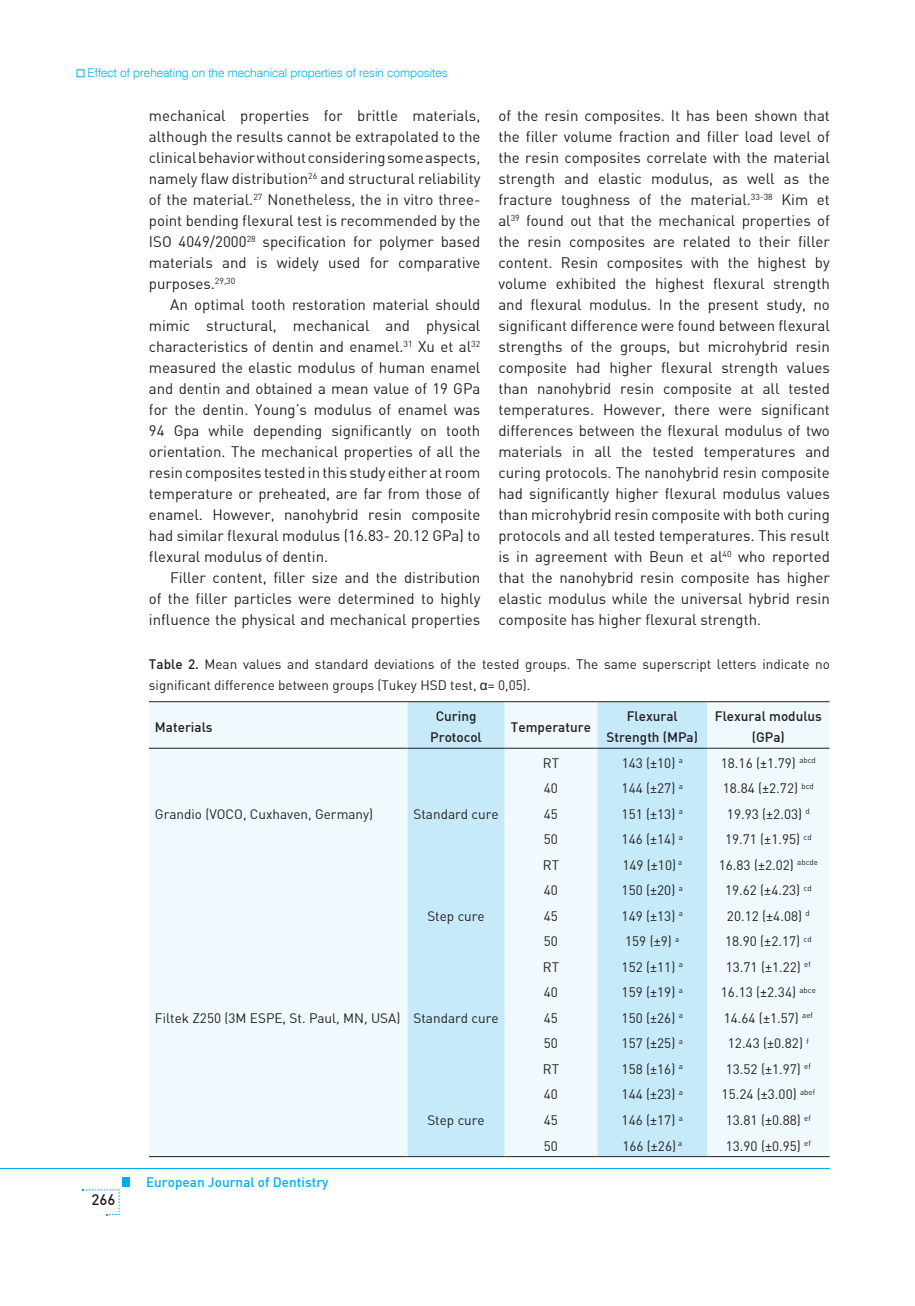
<style>
.page{position:relative;width:915px;height:1306px;background:#fff}
.page>*{position:absolute;margin:0;border:0;box-sizing:border-box;transform-origin:0 0}
.t1{font:15px/21px "Din B Regular";color:#231f20;text-align:justify}
.t2{font:15px "Din B Medium";color:#231f20}
.t3{font:13.5px/21px "Din B Regular";color:#231f20}
.t4{font:13.5px/21px "Din B Medium";color:#231f20;text-align:center}
.t5{font:13.5px "Din B Medium";color:#00aeef}
.t6{font:300 12px "Swiss 721 BT";color:#00aeef}
.s1{font-family:"Din B Medium"}
.s2{font-family:"Arial"}
</style>
<div class="page">
<hr style="left:0;top:1168px;width:829px;height:1px;background:#00aeef">
<div style="left:122px;top:1177px;width:8px;height:9px;background:#00aeef"></div>
<svg style="left:83px;top:1189px;width:37px;height:26px"></svg>
<div style="left:149px;top:702px;width:680px;height:454px;background:#f0f9fd"></div>
<svg style="left:407px;top:702px;width:300px;height:454px;fill:#c6eafa"></svg>
<hr style="left:149px;top:701px;width:258px;height:1px;background:#231f20">
<hr style="left:407px;top:701px;width:97px;height:1px;background:#231f20">
<hr style="left:504px;top:701px;width:93px;height:1px;background:#231f20">
<hr style="left:597px;top:701px;width:110px;height:1px;background:#231f20">
<hr style="left:707px;top:701px;width:122px;height:1px;background:#231f20">
<hr style="left:149px;top:747px;width:258px;height:1px;background:#231f20">
<hr style="left:407px;top:747px;width:97px;height:1px;background:#231f20">
<hr style="left:504px;top:747px;width:93px;height:1px;background:#231f20">
<hr style="left:597px;top:747px;width:110px;height:1px;background:#231f20">
<hr style="left:707px;top:747px;width:122px;height:1px;background:#231f20">
<hr style="left:149px;top:1156px;width:258px;height:1px;background:#231f20">
<hr style="left:407px;top:1156px;width:97px;height:1px;background:#231f20">
<hr style="left:504px;top:1156px;width:93px;height:1px;background:#231f20">
<hr style="left:597px;top:1156px;width:110px;height:1px;background:#231f20">
<hr style="left:707px;top:1156px;width:122px;height:1px;background:#231f20">
<p class="t6" style="left:87px;top:66px;width:361px">Effect of preheating on the mechanical properties of resin composites</p>
<p class="t1" style="left:149px;top:105px;width:333px">mechanical properties for brittle materials, although the results cannot be extrapolated to the clinical behavior without considering some aspects, namely flaw distribution<sup>26</sup> and structural reliability of the material.<sup>27</sup> Nonetheless, the in vitro three&shy;point bending flexural test is recommended by the ISO 4049/2000<sup>28</sup> specification for polymer based materials and is widely used for comparative purposes.<sup>29,30</sup></p>
<p class="t1" style="left:149px;top:294px;width:333px;text-indent:21px">An optimal tooth restoration material should mimic structural, mechanical and physical characteristics of dentin and enamel.<sup>31</sup> Xu et al<sup>32 </sup>measured the elastic modulus of human enamel and dentin and obtained a mean value of 19 GPa for the dentin. Young’s modulus of enamel was 94 Gpa while depending significantly on tooth orientation. The mechanical properties of all the resin composites tested in this study either at room temperature or preheated, are far from those of enamel. However, nanohybrid resin composite had similar flexural modulus (16.83- 20.12 GPa) to flexural modulus of dentin.</p>
<p class="t1" style="left:149px;top:567px;width:333px;text-indent:21px">Filler content, filler size and the distribution of the filler particles were determined to highly influence the physical and mechanical properties</p>
<p class="t1" style="left:498px;top:105px;width:333px">of the resin composites. It has been shown that the filler volume fraction and filler load level of the resin composites correlate with the material strength and elastic modulus, as well as the fracture toughness of the material.<sup>33-38</sup> Kim et al<sup>39</sup> found out that the mechanical properties of the resin composites are related to their filler content. Resin composites with the highest by volume exhibited the highest flexural strength and flexural modulus. In the present study, no significant difference were found between flexural strengths of the groups, but microhybrid resin composite had higher flexural strength values than nanohybrid resin composite at all tested temperatures. However, there were significant differences between the flexural modulus of two materials in all the tested temperatures and curing protocols. The nanohybrid resin composite had significantly higher flexural modulus values than microhybrid resin composite with both curing protocols and all tested temperatures. This result is in agreement with Beun et al<sup>40</sup> who reported that the nanohybrid resin composite has higher elastic modulus while the universal hybrid resin composite has higher flexural strength.</p>
<p class="t3" style="left:149px;top:653px;width:682px"><span class="s1">Table 2.</span> Mean values and standard deviations of the tested groups. The same superscript letters indicate no significant difference between groups (Tukey HSD test, <span class="s2">α</span>= 0,05).</p>
<p class="t4" style="left:155px;top:716px;width:59px">Materials</p>
<p class="t4" style="left:430px;top:705px;width:53px">Curing<br>Protocol</p>
<p class="t4" style="left:510px;top:716px;width:81px">Temperature</p>
<p class="t4" style="left:606px;top:705px;width:93px">Flexural<br>Strength (MPa)</p>
<p class="t4" style="left:714px;top:705px;width:109px">Flexural modulus (GPa)</p>
<p class="t3" style="left:542px;top:752px;width:18px">RT</p>
<p class="t3" style="left:621px;top:752px;width:63px">143 (±10) <sup>a</sup></p>
<p class="t3" style="left:720px;top:752px;width:96px">18.16 (±1.79) <sup>abcd</sup></p>
<p class="t3" style="left:543px;top:777px;width:16px">40</p>
<p class="t3" style="left:621px;top:777px;width:63px">144 (±27) <sup>a</sup></p>
<p class="t3" style="left:722px;top:777px;width:92px">18.84 (±2.72) <sup>bcd</sup></p>
<p class="t3" style="left:155px;top:803px;width:220px">Grandio (VOCO, Cuxhaven, Germany)</p>
<p class="t3" style="left:413px;top:803px;width:86px">Standard cure</p>
<p class="t3" style="left:543px;top:803px;width:16px">45</p>
<p class="t3" style="left:621px;top:803px;width:63px">151 (±13) <sup>a</sup></p>
<p class="t3" style="left:726px;top:803px;width:84px">19.93 (±2.03) <sup>d</sup></p>
<p class="t3" style="left:543px;top:828px;width:16px">50</p>
<p class="t3" style="left:621px;top:828px;width:63px">146 (±14) <sup>a</sup></p>
<p class="t3" style="left:724px;top:828px;width:88px">19.71 (±1.95) <sup>cd</sup></p>
<p class="t3" style="left:542px;top:854px;width:18px">RT</p>
<p class="t3" style="left:622px;top:854px;width:61px">149 (±10) <sup>a</sup></p>
<p class="t3" style="left:718px;top:854px;width:101px">16.83 (±2.02) <sup>abcde</sup></p>
<p class="t3" style="left:543px;top:879px;width:16px">40</p>
<p class="t3" style="left:621px;top:879px;width:63px">150 (±20) <sup>a</sup></p>
<p class="t3" style="left:724px;top:879px;width:88px">19.62 (±4.23) <sup>cd</sup></p>
<p class="t3" style="left:427px;top:905px;width:59px">Step cure</p>
<p class="t3" style="left:543px;top:905px;width:16px">45</p>
<p class="t3" style="left:621px;top:905px;width:63px">149 (±13) <sup>a</sup></p>
<p class="t3" style="left:726px;top:905px;width:84px">20.12 (±4.08) <sup>d</sup></p>
<p class="t3" style="left:543px;top:930px;width:16px">50</p>
<p class="t3" style="left:625px;top:930px;width:56px">159 (±9) <sup>a</sup></p>
<p class="t3" style="left:724px;top:930px;width:88px">18.90 (±2.17) <sup>cd</sup></p>
<p class="t3" style="left:542px;top:956px;width:18px">RT</p>
<p class="t3" style="left:621px;top:956px;width:63px">152 (±11) <sup>a</sup></p>
<p class="t3" style="left:725px;top:956px;width:87px">13.71 (±1.22) <sup>ef</sup></p>
<p class="t3" style="left:543px;top:981px;width:16px">40</p>
<p class="t3" style="left:621px;top:981px;width:63px">159 (±19) <sup>a</sup></p>
<p class="t3" style="left:720px;top:981px;width:96px">16.13 (±2.34) <sup>abce</sup></p>
<p class="t3" style="left:155px;top:1007px;width:345px">Filtek Z250 (3M ESPE, St. Paul, MN, USA) Standard cure</p>
<p class="t3" style="left:543px;top:1007px;width:16px">45</p>
<p class="t3" style="left:621px;top:1007px;width:63px">150 (±26) <sup>a</sup></p>
<p class="t3" style="left:723px;top:1007px;width:91px">14.64 (±1.57) <sup>aef</sup></p>
<p class="t3" style="left:543px;top:1032px;width:16px">50</p>
<p class="t3" style="left:621px;top:1032px;width:63px">157 (±25) <sup>a</sup></p>
<p class="t3" style="left:727px;top:1032px;width:82px">12.43 (±0.82) <sup>f</sup></p>
<p class="t3" style="left:542px;top:1058px;width:18px">RT</p>
<p class="t3" style="left:621px;top:1058px;width:63px">158 (±16) <sup>a</sup></p>
<p class="t3" style="left:725px;top:1058px;width:87px">13.52 (±1.97) <sup>ef</sup></p>
<p class="t3" style="left:543px;top:1083px;width:16px">40</p>
<p class="t3" style="left:621px;top:1083px;width:63px">144 (±23) <sup>a</sup></p>
<p class="t3" style="left:721px;top:1083px;width:95px">15.24 (±3.00) <sup>abef</sup></p>
<p class="t3" style="left:427px;top:1109px;width:59px">Step cure</p>
<p class="t3" style="left:543px;top:1109px;width:16px">45</p>
<p class="t3" style="left:621px;top:1109px;width:63px">146 (±17) <sup>a</sup></p>
<p class="t3" style="left:725px;top:1109px;width:87px">13.81 (±0.88) <sup>ef</sup></p>
<p class="t3" style="left:543px;top:1134px;width:16px">50</p>
<p class="t3" style="left:622px;top:1134px;width:61px">166 (±26) <sup>a</sup></p>
<p class="t3" style="left:725px;top:1134px;width:87px">13.90 (±0.95) <sup>ef</sup></p>
<p class="t2" style="left:92px;top:1189px;width:25px">266</p>
<p class="t5" style="left:146px;top:1173px;width:184px">European Journal of Dentistry</p>
</div>
